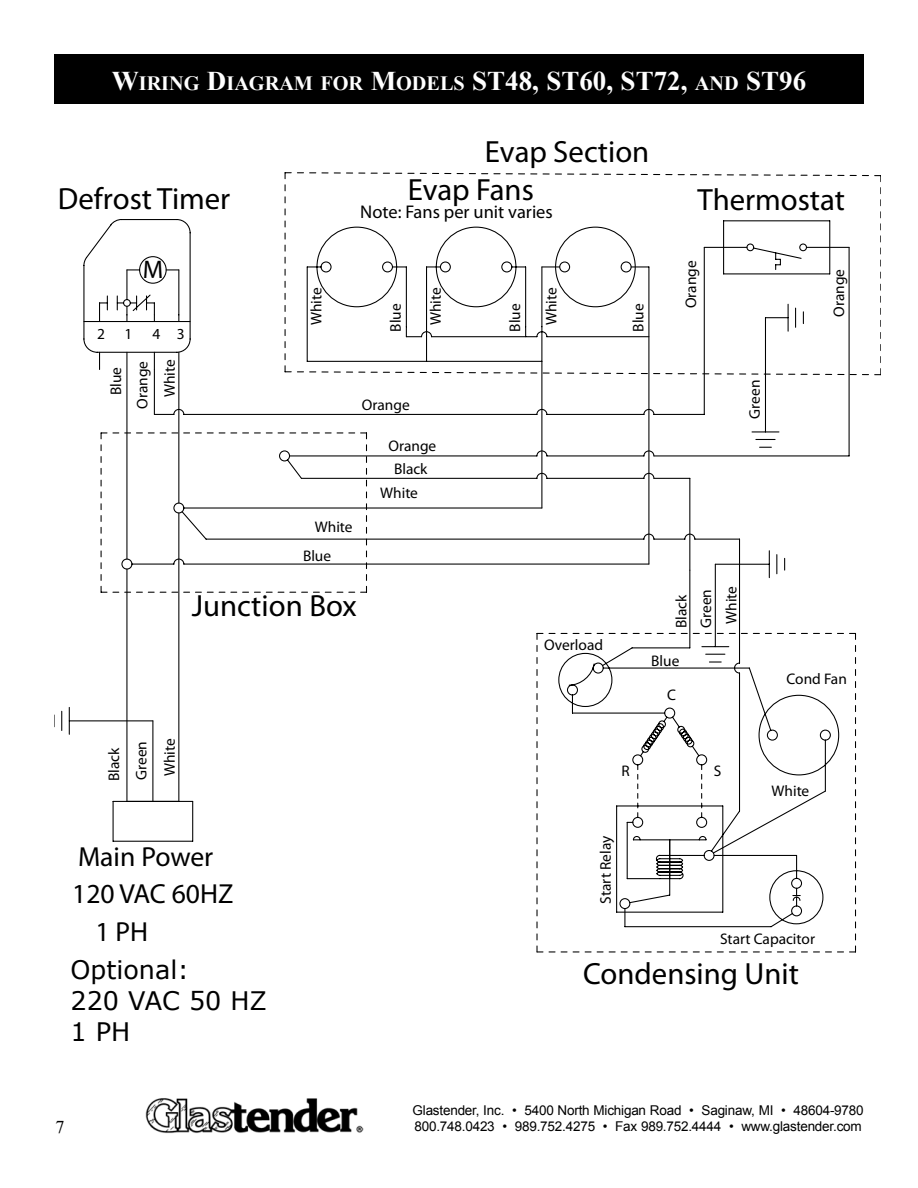
<style>
.page{position:relative;width:918px;height:1188px;background:#fff}
.page>*{position:absolute;margin:0;border:0;box-sizing:border-box;transform-origin:0 0}
.t1{font:30.75px "Myriad Pro";color:#000}
.t2{font:27.6px "Myriad Pro";color:#000}
.t3{font:700 27px "Times New Roman";color:#fff}
.t4{font:25.5px/30.6px "Verdana";color:#000}
.t5{font:25.5px "Myriad Pro";color:#000}
.t6{font:18.45px "Myriad Pro";color:#000}
.t7{font:18px "Times New Roman";color:#000}
.t8{font:15.45px/22.5px "Myriad Pro";color:#000;text-align:center}
.t9{font:13.5px/16.2px "Arial";letter-spacing:-.015em;color:#000}
.s1{font-size:20.25px}
</style>
<div class="page">
<div style="left:54px;top:54px;width:810px;height:50px;background:#000"></div>
<img style="left:146px;top:1098px;width:217px;height:35px">
<svg style="left:875px;top:175px;width:6px;height:7px"></svg>
<svg style="left:764px;top:174px;width:6px;height:2px"></svg>
<svg style="left:752px;top:174px;width:6px;height:2px"></svg>
<svg style="left:555px;top:173px;width:6px;height:2px"></svg>
<svg style="left:543px;top:173px;width:6px;height:2px"></svg>
<svg style="left:346px;top:172px;width:7px;height:2px"></svg>
<svg style="left:334px;top:172px;width:6px;height:2px"></svg>
<svg style="left:285px;top:172px;width:6px;height:7px"></svg>
<hr style="left:806px;top:247px;width:43px;height:1px;background:#000">
<svg style="left:536px;top:632px;width:304px;height:321px"></svg>
<svg style="left:619px;top:790px;width:208px;height:138px"></svg>
<svg style="left:126px;top:246px;width:678px;height:556px"></svg>
<hr style="left:849px;top:247px;width:1px;height:209px;background:#000">
<hr style="left:654px;top:455px;width:195px;height:1px;background:#000">
<svg style="left:125px;top:592px;width:17px;height:1px"></svg>
<svg style="left:184px;top:592px;width:17px;height:1px"></svg>
<svg style="left:243px;top:592px;width:17px;height:1px"></svg>
<svg style="left:302px;top:592px;width:17px;height:1px"></svg>
<svg style="left:361px;top:586px;width:6px;height:7px"></svg>
<svg style="left:101px;top:586px;width:6px;height:7px"></svg>
<svg style="left:278px;top:450px;width:413px;height:121px"></svg>
<svg style="left:83px;top:256px;width:572px;height:304px"></svg>
<svg style="left:98px;top:226px;width:552px;height:283px"></svg>
<h3 class="t3" style="left:112px;top:62px;width:696px">W<span class="s1">IRING</span> D<span class="s1">IAGRAM FOR</span> M<span class="s1">ODELS</span> ST48, ST60, ST72, <span class="s1">AND</span> ST96</h3>
<h1 class="t1" style="left:485px;top:132px;width:166px">Evap Section</h1>
<h1 class="t1" style="left:408px;top:170px;width:128px">Evap Fans</h1>
<p class="t6" style="left:360px;top:201px;width:194px">Note: Fans per unit varies</p>
<h1 class="t1" style="left:58px;top:180px;width:174px">Defrost Timer</h1>
<h1 class="t1" style="left:697px;top:180px;width:149px">Thermostat</h1>
<h3 class="t5" style="left:143px;top:254px;width:22px">M</h3>
<p class="t8" style="left:97px;top:322px;width:9px">2</p>
<p class="t8" style="left:124px;top:322px;width:9px">1</p>
<p class="t8" style="left:153px;top:322px;width:34px">4 3</p>
<p class="t8" style="left:104px;top:395px;width:30px;rotate:-90deg">Blue</p>
<p class="t8" style="left:131px;top:409px;width:49px;rotate:-90deg">Orange</p>
<p class="t8" style="left:158px;top:397px;width:39px;rotate:-90deg">White</p>
<p class="t8" style="left:305px;top:325px;width:39px;rotate:-90deg">White</p>
<p class="t8" style="left:424px;top:325px;width:39px;rotate:-90deg">White</p>
<p class="t8" style="left:384px;top:332px;width:30px;rotate:-90deg">Blue</p>
<p class="t8" style="left:503px;top:332px;width:30px;rotate:-90deg">Blue</p>
<p class="t8" style="left:362px;top:393px;width:49px">Orange</p>
<p class="t8" style="left:315px;top:515px;width:39px">White</p>
<p class="t8" style="left:303px;top:544px;width:30px">Blue</p>
<p class="t8" style="left:388px;top:434px;width:49px">Orange<br>Black</p>
<p class="t8" style="left:380px;top:482px;width:39px">White</p>
<h1 class="t1" style="left:192px;top:587px;width:166px">Junction Box</h1>
<p class="t8" style="left:103px;top:781px;width:35px;rotate:-90deg">Black</p>
<p class="t8" style="left:130px;top:780px;width:40px;rotate:-90deg">Green</p>
<p class="t8" style="left:158px;top:776px;width:39px;rotate:-90deg">White</p>
<h2 class="t2" style="left:78px;top:839px;width:137px">Main Power</h2>
<h2 class="t2" style="left:72px;top:877px;width:163px">120 VAC 60HZ</h2>
<h2 class="t2" style="left:96px;top:915px;width:54px">1 PH</h2>
<h3 class="t4" style="left:70px;top:955px;width:198px">Optional:<br>220 VAC 50 HZ<br>1 PH</h3>
<p class="t8" style="left:540px;top:325px;width:39px;rotate:-90deg">White</p>
<p class="t8" style="left:627px;top:332px;width:30px;rotate:-90deg">Blue</p>
<p class="t8" style="left:680px;top:308px;width:49px;rotate:-90deg">Orange</p>
<p class="t8" style="left:827px;top:317px;width:49px;rotate:-90deg">Orange</p>
<p class="t8" style="left:743px;top:419px;width:40px;rotate:-90deg">Green</p>
<p class="t8" style="left:544px;top:633px;width:60px">Overload</p>
<p class="t8" style="left:670px;top:628px;width:35px;rotate:-90deg">Black</p>
<p class="t8" style="left:651px;top:650px;width:30px">Blue</p>
<p class="t8" style="left:667px;top:684px;width:10px">C</p>
<p class="t8" style="left:694px;top:628px;width:40px;rotate:-90deg">Green</p>
<p class="t8" style="left:720px;top:624px;width:39px;rotate:-90deg">White</p>
<p class="t8" style="left:787px;top:667px;width:62px">Cond Fan</p>
<p class="t8" style="left:621px;top:759px;width:10px">R</p>
<p class="t8" style="left:714px;top:759px;width:9px">S</p>
<p class="t8" style="left:772px;top:779px;width:39px">White</p>
<p class="t8" style="left:594px;top:904px;width:69px;rotate:-90deg">Start Relay</p>
<p class="t8" style="left:720px;top:927px;width:97px">Start Capacitor</p>
<h1 class="t1" style="left:583px;top:955px;width:217px">Condensing Unit</h1>
<p class="t7" style="left:56px;top:1114px;width:10px">7</p>
<p class="t9" style="left:413px;top:1102px;width:453px">Glastender, Inc. • 5400 North Michigan Road • Saginaw, MI • 48604-9780<br>800.748.0423 • 989.752.4275 • Fax 989.752.4444 • www.glastender.com</p>
</div>
